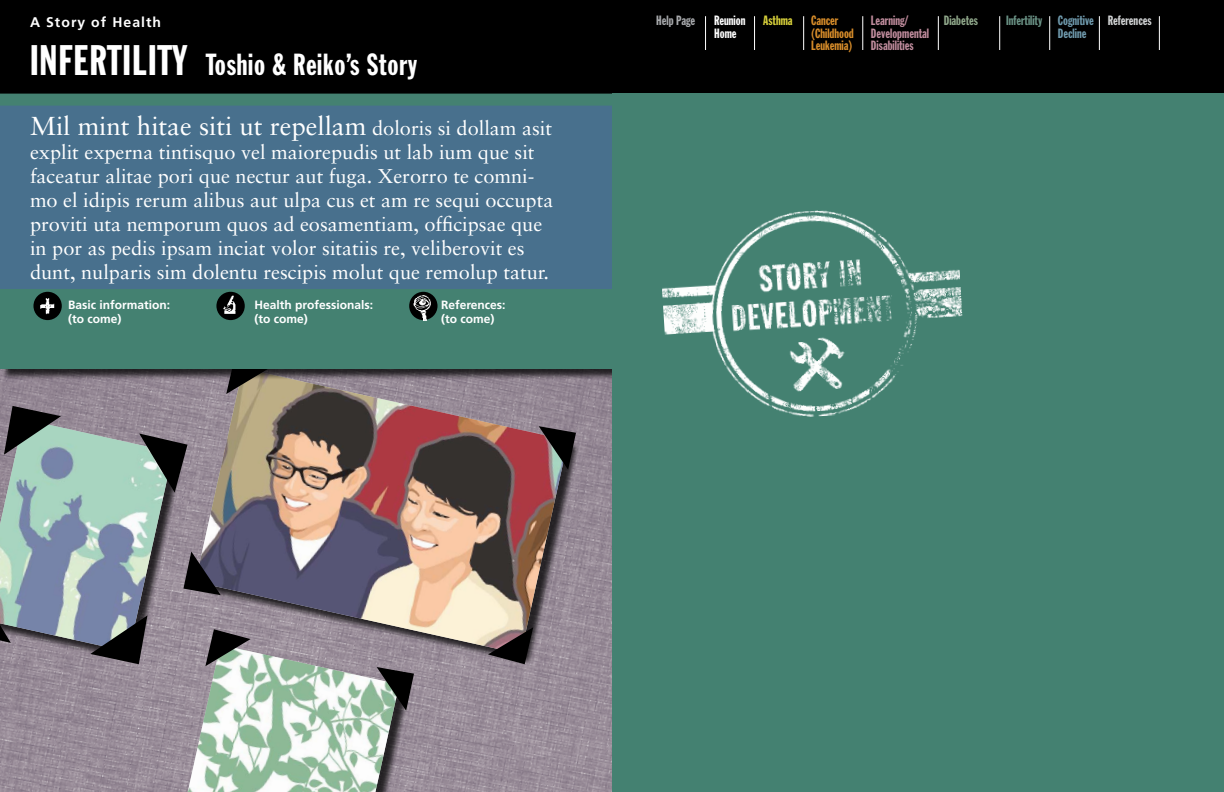
<style>
.page{position:relative;width:1224px;height:792px;background:#fff}
.page>*{position:absolute;margin:0;border:0;box-sizing:border-box;transform-origin:0 0}
.t1{font:30px "Franklin Gothic Extra Cond";letter-spacing:.025em;color:#fff}
.t2{font:26px "Sabon LT";color:#fff}
.t3{font:20px/24px "Sabon LT";color:#fff}
.t4{font:700 14px "Frutiger";letter-spacing:.075em;color:#fff}
.t5{font:13.3px/12.3px "Franklin Gothic Extra Cond";color:#c08c9d}
.t6{font:13.3px/12.3px "Franklin Gothic Extra Cond";color:#d88d2a}
.t7{font:13.3px/12.3px "Franklin Gothic Extra Cond";color:#6f9aad}
.t8{font:13.3px "Franklin Gothic Extra Cond";color:#fff}
.t9{font:13.3px "Franklin Gothic Extra Cond";color:#6b9386}
.t10{font:13.3px "Franklin Gothic Extra Cond";color:#d1d3d4}
.t11{font:13.3px "Franklin Gothic Extra Cond";color:#a7a9ac}
.t12{font:13.3px "Franklin Gothic Extra Cond";color:#8fa78a}
.t13{font:13.3px "Franklin Gothic Extra Cond";color:#d8d13b}
.t14{font:700 12px/14px "Frutiger";color:#fff}
.s1{font-size:42px}
.s2{font-size:20px}
</style>
<div class="page">
<div style="left:612px;top:0;width:612px;height:100px;background:#000"></div>
<hr style="left:863px;top:16px;width:1px;height:34px;background:#fff">
<hr style="left:938px;top:16px;width:1px;height:34px;background:#fff">
<hr style="left:999px;top:16px;width:1px;height:34px;background:#fff">
<hr style="left:1049px;top:16px;width:1px;height:34px;background:#fff">
<hr style="left:1099px;top:16px;width:1px;height:34px;background:#fff">
<hr style="left:1159px;top:16px;width:1px;height:34px;background:#fff">
<hr style="left:803px;top:16px;width:1px;height:34px;background:#fff">
<hr style="left:754px;top:16px;width:1px;height:34px;background:#fff">
<hr style="left:705px;top:16px;width:1px;height:34px;background:#fff">
<img style="left:0;top:368px;width:612px;height:424px">
<div style="left:198px;top:370px;width:382px;height:296px;background:#000;opacity:.75"></div>
<img style="left:195px;top:381px;width:373px;height:273px">
<svg style="left:226px;top:381px;width:45px;height:13px"></svg>
<svg style="left:539px;top:426px;width:37px;height:44px;background:#543f41"></svg>
<svg style="left:185px;top:552px;width:36px;height:43px;background:#393642"></svg>
<svg style="left:488px;top:627px;width:45px;height:37px;background:#5a4f4f"></svg>
<div style="left:0;top:421px;width:185px;height:243px;background:#000;opacity:.75"></div>
<img style="left:0;top:419px;width:173px;height:233px">
<svg style="left:4px;top:406px;width:57px;height:49px;background:#586461"></svg>
<svg style="left:0;top:625px;width:11px;height:18px"></svg>
<svg style="left:139px;top:434px;width:49px;height:59px;background:#5d6764"></svg>
<svg style="left:90px;top:615px;width:57px;height:49px;background:#4d505b"></svg>
<svg style="left:188px;top:629px;width:226px;height:163px"></svg>
<div style="left:0;top:0;width:612px;height:100px;background:#000"></div>
<div style="left:2px;top:96px;width:622px;height:285px;background:#000;opacity:.75"></div>
<div style="left:0;top:94px;width:612px;height:274px;background:#48708d"></div>
<div style="left:0;top:289px;width:612px;height:79px;background:#448171"></div>
<div style="left:216px;top:292px;width:29px;height:28px;background:#000;border-radius:50%"></div>
<img style="left:223px;top:295px;width:13px;height:19px">
<div style="left:33px;top:292px;width:29px;height:28px;background:#000;border-radius:50%"></div>
<img style="left:40px;top:298px;width:15px;height:17px">
<div style="left:409px;top:292px;width:29px;height:28px;background:#000;border-radius:50%"></div>
<img style="left:413px;top:294px;width:20px;height:26px">
<div style="left:0;top:94px;width:612px;height:12px;background:#448171"></div>
<div style="left:612px;top:94px;width:612px;height:698px;background:#448171"></div>
<img style="left:662px;top:210px;width:301px;height:207px">
<p class="t4" style="left:30px;top:14px;width:133px">A Story of Health</p>
<h1 class="t1" style="left:30px;top:48px;width:389px"><span class="s1">Infertility</span> Toshio &amp; Reiko’s Story</h1>
<h2 class="t2" style="left:30px;top:111px;width:524px">Mil mint hitae siti ut repellam <span class="s2">doloris si dollam asit</span></h2>
<p class="t3" style="left:30px;top:140px;width:525px">explit experna tintisquo vel maiorepudis ut lab ium que sit faceatur alitae pori que nectur aut fuga. Xerorro te comni&shy;mo el idipis rerum alibus aut ulpa cus et am re sequi occupta proviti uta nemporum quos ad eosamentiam, officipsae que in por as pedis ipsam inciat volor sitatiis re, veliberovit es dunt, nulparis sim dolentu rescipis molut que remolup tatur.</p>
<p class="t14" style="left:68px;top:297px;width:104px">Basic information: (to come)</p>
<p class="t14" style="left:255px;top:297px;width:120px">Health professionals: (to come)</p>
<p class="t14" style="left:441px;top:297px;width:66px">References: (to come)</p>
<p class="t6" style="left:811px;top:15px;width:44px">Cancer (Childhood<br>Leukemia)</p>
<p class="t5" style="left:871px;top:15px;width:60px">Learning/<br>Developmental<br>Disabilities</p>
<p class="t7" style="left:1058px;top:15px;width:38px">Cognitive<br>Decline</p>
<p class="t11" style="left:656px;top:14px;width:40px">Help Page</p>
<p class="t12" style="left:944px;top:14px;width:36px">Diabetes</p>
<p class="t9" style="left:1006px;top:14px;width:38px">Infertility</p>
<p class="t10" style="left:1108px;top:14px;width:45px">References</p>
<p class="t8" style="left:714px;top:14px;width:33px">Reunion</p>
<p class="t13" style="left:763px;top:14px;width:31px">Asthma</p>
<p class="t8" style="left:714px;top:26px;width:24px">Home</p>
</div>
